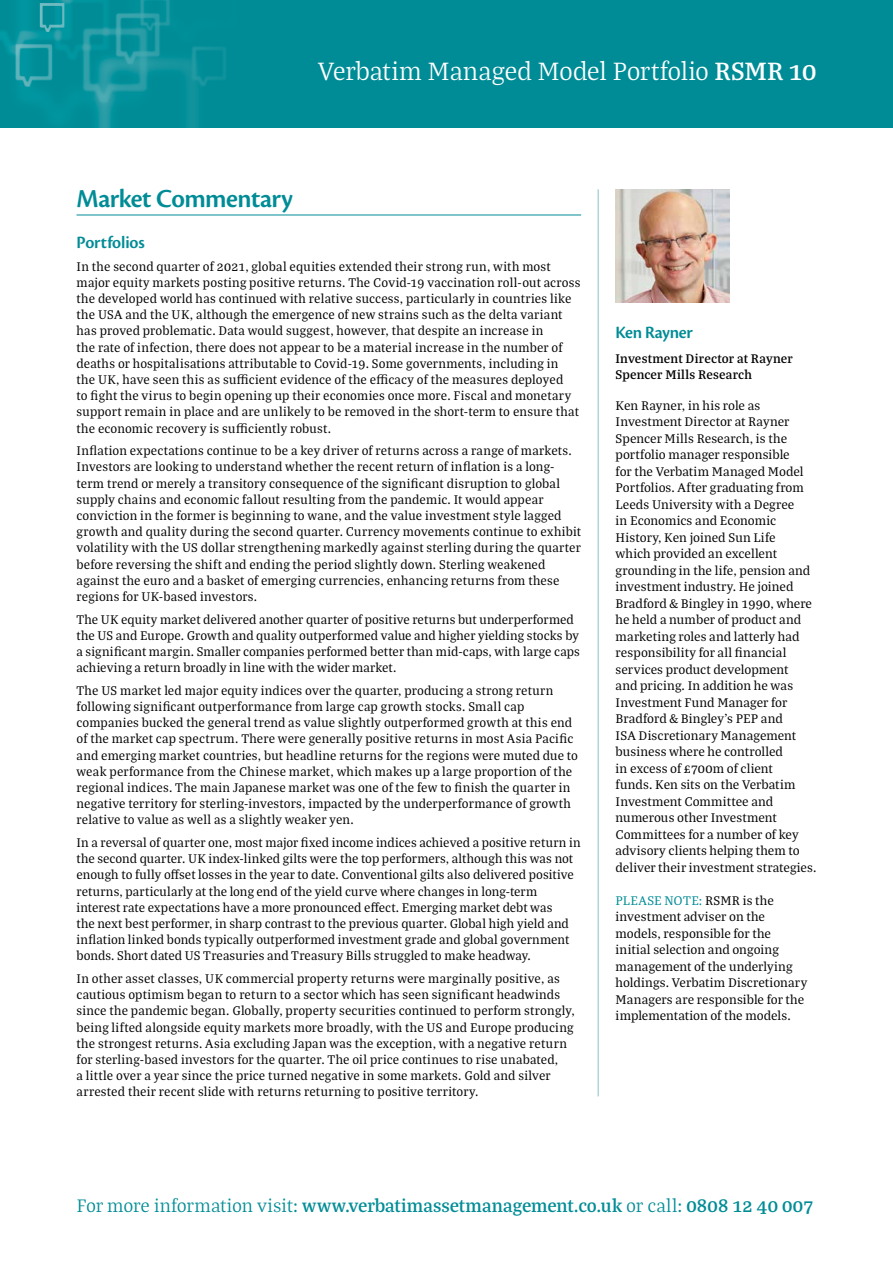
<style>
.page{position:relative;width:893px;height:1263px;background:#fff}
.page>*{position:absolute;margin:0;border:0;box-sizing:border-box;transform-origin:0 0}
.t1{font:300 27px "Bagatela";letter-spacing:-.01em;color:#fff}
.t2{font:27px "Cronos Pro Semibold Subh";letter-spacing:-.02em;color:#008c96}
.t3{font:600 19.5px "Bagatela";letter-spacing:.005em;color:#008c96}
.t4{font:18px "Cronos Pro Semibold Subh";letter-spacing:-.01em;color:#008c96}
.t5{font:13.5px/16.2px "Bagatela";letter-spacing:.01em;color:#000}
.t6{font:600 13.5px/16.2px "Bagatela";letter-spacing:.015em;color:#000}
.s1{font-weight:600}
.s2{color:#008c96}
.s3{font-weight:300}
</style>
<div class="page">
<div style="left:0;top:0;width:893px;height:128px;background:#008c96"></div>
<img style="left:0;top:0;width:226px;height:128px">
<hr style="left:598px;top:189px;width:1px;height:907px;background:#88c3ca">
<img style="left:615px;top:189px;width:115px;height:114px">
<hr style="left:77px;top:215px;width:504px;height:1px;background:#008c96">
<h1 class="t1" style="left:318px;top:54px;width:500px">Verbatim Managed Model Portfolio <span class="s1">RSMR 10</span></h1>
<h1 class="t2" style="left:77px;top:183px;width:218px">Market Commentary</h1>
<h3 class="t4" style="left:77px;top:232px;width:70px">Portfolios</h3>
<p class="t5" style="left:77px;top:257px;width:505px">In the second quarter of 2021, global equities extended their strong run, with most major equity markets posting positive returns. The Covid-19 vaccination roll-out across the developed world has continued with relative success, particularly in countries like the USA and the UK, although the emergence of new strains such as the delta variant has proved problematic. Data would suggest, however, that despite an increase in<br>the rate of infection, there does not appear to be a material increase in the number of deaths or hospitalisations attributable to Covid-19. Some governments, including in<br>the UK, have seen this as sufficient evidence of the efficacy of the measures deployed<br>to fight the virus to begin opening up their economies once more. Fiscal and monetary support remain in place and are unlikely to be removed in the short-term to ensure that the economic recovery is sufficiently robust.</p>
<p class="t5" style="left:77px;top:442px;width:506px">Inflation expectations continue to be a key driver of returns across a range of markets.<br>Investors are looking to understand whether the recent return of inflation is a long&shy;term trend or merely a transitory consequence of the significant disruption to global supply chains and economic fallout resulting from the pandemic. It would appear conviction in the former is beginning to wane, and the value investment style lagged growth and quality during the second quarter. Currency movements continue to exhibit volatility with the US dollar strengthening markedly against sterling during the quarter before reversing the shift and ending the period slightly down. Sterling weakened against the euro and a basket of emerging currencies, enhancing returns from these regions for UK-based investors.</p>
<p class="t5" style="left:77px;top:610px;width:505px">The UK equity market delivered another quarter of positive returns but underperformed the US and Europe. Growth and quality outperformed value and higher yielding stocks by a significant margin. Smaller companies performed better than mid-caps, with large caps achieving a return broadly in line with the wider market.</p>
<p class="t5" style="left:77px;top:682px;width:503px">The US market led major equity indices over the quarter, producing a strong return following significant outperformance from large cap growth stocks. Small cap companies bucked the general trend as value slightly outperformed growth at this end of the market cap spectrum. There were generally positive returns in most Asia Pacific and emerging market countries, but headline returns for the regions were muted due to weak performance from the Chinese market, which makes up a large proportion of the regional indices. The main Japanese market was one of the few to finish the quarter in negative territory for sterling-investors, impacted by the underperformance of growth relative to value as well as a slightly weaker yen.</p>
<p class="t5" style="left:77px;top:834px;width:506px">In a reversal of quarter one, most major fixed income indices achieved a positive return in the second quarter. UK index-linked gilts were the top performers, although this was not enough to fully offset losses in the year to date. Conventional gilts also delivered positive returns, particularly at the long end of the yield curve where changes in long-term interest rate expectations have a more pronounced effect. Emerging market debt was<br>the next best performer, in sharp contrast to the previous quarter. Global high yield and inflation linked bonds typically outperformed investment grade and global government bonds. Short dated US Treasuries and Treasury Bills struggled to make headway.</p>
<p class="t5" style="left:77px;top:970px;width:500px">In other asset classes, UK commercial property returns were marginally positive, as cautious optimism began to return to a sector which has seen significant headwinds since the pandemic began. Globally, property securities continued to perform strongly, being lifted alongside equity markets more broadly, with the US and Europe producing the strongest returns. Asia excluding Japan was the exception, with a negative return for sterling-based investors for the quarter. The oil price continues to rise unabated,<br>a little over a year since the price turned negative in some markets. Gold and silver arrested their recent slide with returns returning to positive territory.</p>
<h3 class="t4" style="left:615px;top:322px;width:79px">Ken Rayner</h3>
<p class="t6" style="left:615px;top:349px;width:179px">Investment Director at Rayner<br>Spencer Mills Research</p>
<p class="t5" style="left:616px;top:396px;width:202px">Ken Rayner, in his role as<br>Investment Director at Rayner<br>Spencer Mills Research, is the portfolio manager responsible<br>for the Verbatim Managed Model<br>Portfolios. After graduating from<br>Leeds University with a Degree<br>in Economics and Economic<br>History, Ken joined Sun Life<br>which provided an excellent grounding in the life, pension and investment industry. He joined<br>Bradford &amp; Bingley in 1990, where he held a number of product and marketing roles and latterly had responsibility for all financial services product development<br>and pricing. In addition he was<br>Investment Fund Manager for<br>Bradford &amp; Bingley’s PEP and<br>ISA Discretionary Management business where he controlled<br>in excess of £700m of client<br>funds. Ken sits on the Verbatim<br>Investment Committee and numerous other Investment<br>Committees for a number of key advisory clients helping them to deliver their investment strategies.</p>
<p class="t5" style="left:616px;top:891px;width:193px"><span class="s2">PLEASE NOTE:</span> RSMR is the investment adviser on the models, responsible for the initial selection and ongoing management of the underlying holdings. Verbatim Discretionary<br>Managers are responsible for the implementation of the models.</p>
<h2 class="t3" style="left:77px;top:1192px;width:738px"><span class="s3">For more information visit:</span> www.verbatimassetmanagement.co.uk <span class="s3">or call:</span> 0808 12 40 007</h2>
</div>
